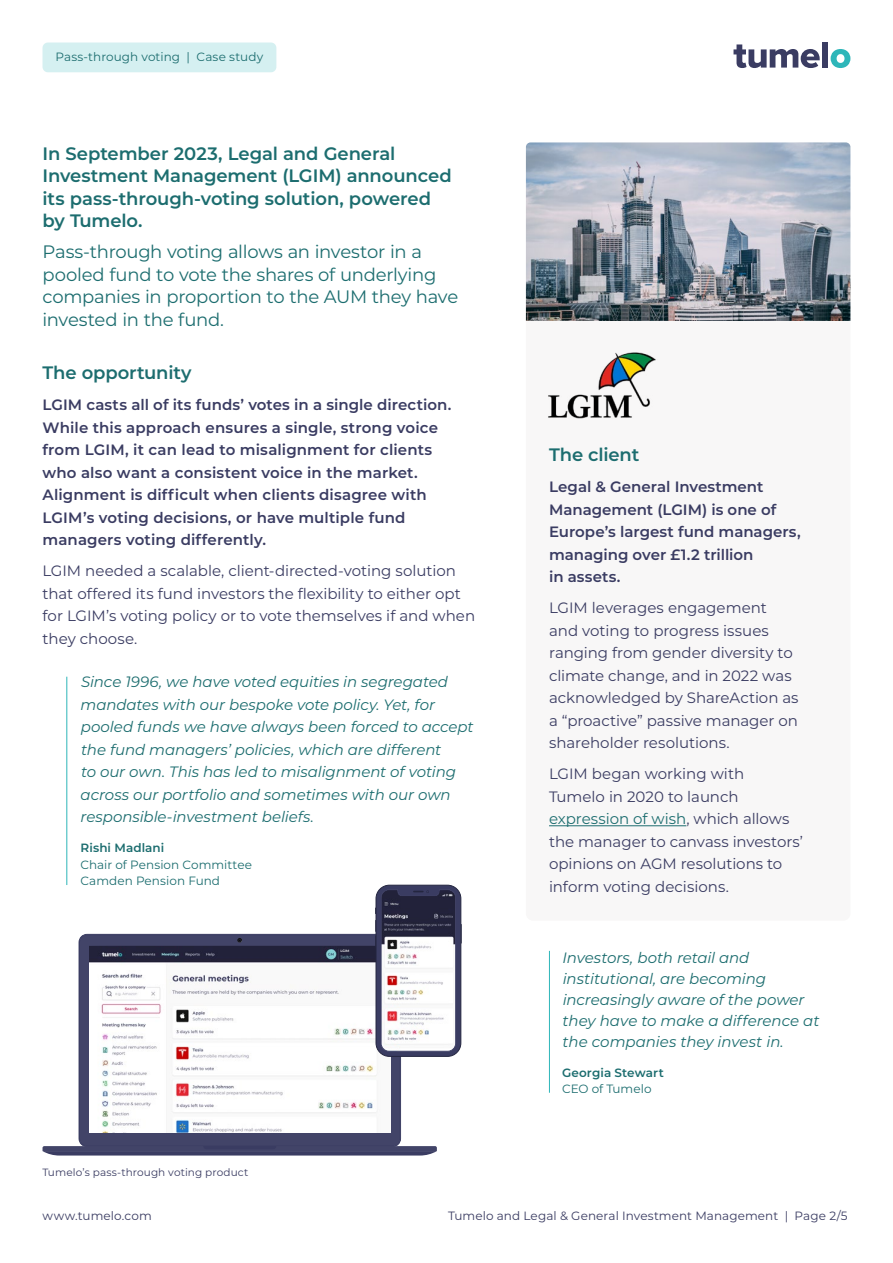
<style>
.page{position:relative;width:893px;height:1263px;background:#fff}
.page>*{position:absolute;margin:0;border:0;box-sizing:border-box;transform-origin:0 0}
.t1{font:600 18px/22.5px "Montserrat";letter-spacing:-.005em;color:#1c6d6f}
.t2{font:18px/22.5px "Montserrat";letter-spacing:-.015em;color:#1c6d6f}
.t3{font:15px/22.5px "Montserrat";color:#3a3c62}
.t4{font:italic 15px/22.5px "Montserrat";letter-spacing:-.005em;color:#1c6d6f}
.t5{font:600 15px/22.5px "Montserrat";letter-spacing:.005em;color:#3a3c62}
.t6{font:12px/16.5px "Montserrat";letter-spacing:.005em;color:#1c6d6f}
.t7{font:12px "Montserrat";letter-spacing:.01em;color:#3a3c62}
.t8{font:600 12px "Montserrat";letter-spacing:.01em;color:#1c6d6f}
.t9{font:10.5px "Montserrat";letter-spacing:.015em;color:#3a3c62}
.t10{font:600 3.3px "Montserrat";color:#fff}
.s1{color:#1c6d6f}
</style>
<div class="page">
<svg style="left:733px;top:44px;width:87px;height:24px"></svg>
<div style="left:822px;top:43px;width:6px;height:25px;background:#3a3c62"></div>
<svg style="left:831px;top:49px;width:19px;height:19px"></svg>
<hr style="left:66px;top:677px;width:1px;height:208px;background:#2eb6b9">
<hr style="left:549px;top:951px;width:1px;height:142px;background:#2eb6b9">
<div style="left:43px;top:43px;width:233px;height:29px;background:#d5f0f1;border-radius:5px"></div>
<hr style="left:549px;top:825px;width:137px;height:1px;background:#1c6d6f">
<img style="left:526px;top:142px;width:324px;height:179px">
<img style="left:547px;top:352px;width:111px;height:67px">
<div style="left:79px;top:934px;width:321px;height:212px;background:#424468;border:1px solid #3a3c62;border-radius:8px"></div>
<img style="left:89px;top:946px;width:301px;height:187px">
<svg style="left:237px;top:938px;width:5px;height:5px"></svg>
<div style="left:43px;top:1146px;width:394px;height:9px;background:#424468"></div>
<div style="left:376px;top:885px;width:85px;height:171px;background:#3a3c62;border:1px solid #242640;border-radius:13px"></div>
<svg style="left:375px;top:888px;width:87px;height:164px"></svg>
<p class="t6" style="left:55px;top:48px;width:209px">Pass-through voting | Case study</p>
<p class="t1" style="left:43px;top:141px;width:411px">In September 2023, Legal and General Investment Management (LGIM) announced its pass-through-voting solution, powered by Tumelo.</p>
<p class="t2" style="left:43px;top:240px;width:417px">Pass-through voting allows an investor in a pooled fund to vote the shares of underlying companies in proportion to the AUM they have invested in the fund.</p>
<p class="t1" style="left:43px;top:361px;width:151px">The opportunity</p>
<p class="t5" style="left:43px;top:393px;width:410px">LGIM casts all of its funds’ votes in a single direction.<br>While this approach ensures a single, strong voice from LGIM, it can lead to misalignment for clients who also want a consistent voice in the market.<br>Alignment is difficult when clients disagree with LGIM’s voting decisions, or have multiple fund managers voting differently.</p>
<p class="t3" style="left:43px;top:559px;width:434px">LGIM needed a scalable, client-directed-voting solution that offered its fund investors the flexibility to either opt for LGIM’s voting policy or to vote themselves if and when they choose.</p>
<p class="t4" style="left:81px;top:670px;width:395px">Since 1996, we have voted equities in segregated mandates with our bespoke vote policy. Yet, for pooled funds we have always been forced to accept the fund managers’ policies, which are different<br>to our own. This has led to misalignment of voting across our portfolio and sometimes with our own responsible-investment beliefs.</p>
<p class="t8" style="left:80px;top:839px;width:85px">Rishi Madlani</p>
<p class="t6" style="left:80px;top:855px;width:173px">Chair of Pension Committee<br>Camden Pension Fund</p>
<p class="t9" style="left:43px;top:1165px;width:207px">Tumelo’s pass-through voting product</p>
<p class="t10" style="left:340px;top:949px;width:11px">LGIM</p>
<p class="t1" style="left:549px;top:443px;width:92px">The client</p>
<p class="t5" style="left:549px;top:475px;width:253px">Legal &amp; General Investment<br>Management (LGIM) is one of<br>Europe’s largest fund managers, managing over £1.2 trillion<br>in assets.</p>
<p class="t3" style="left:549px;top:596px;width:251px">LGIM leverages engagement and voting to progress issues ranging from gender diversity to climate change, and in 2022 was acknowledged by ShareAction as a “proactive” passive manager on shareholder resolutions.</p>
<p class="t3" style="left:549px;top:762px;width:255px">LGIM began working with<br>Tumelo in 2020 to launch <span class="s1">expression of wish</span>, which allows the manager to canvass investors’ opinions on AGM resolutions to inform voting decisions.</p>
<p class="t4" style="left:563px;top:946px;width:258px;line-height:21px">Investors, both retail and institutional, are becoming increasingly aware of the power they have to make a difference at the companies they invest in.</p>
<p class="t8" style="left:562px;top:1064px;width:103px">Georgia Stewart</p>
<p class="t6" style="left:562px;top:1080px;width:91px">CEO of Tumelo</p>
<p class="t7" style="left:43px;top:1208px;width:111px">www.tumelo.com</p>
<p class="t7" style="left:448px;top:1208px;width:401px">Tumelo and Legal &amp; General Investment Management | Page 2/5</p>
</div>
